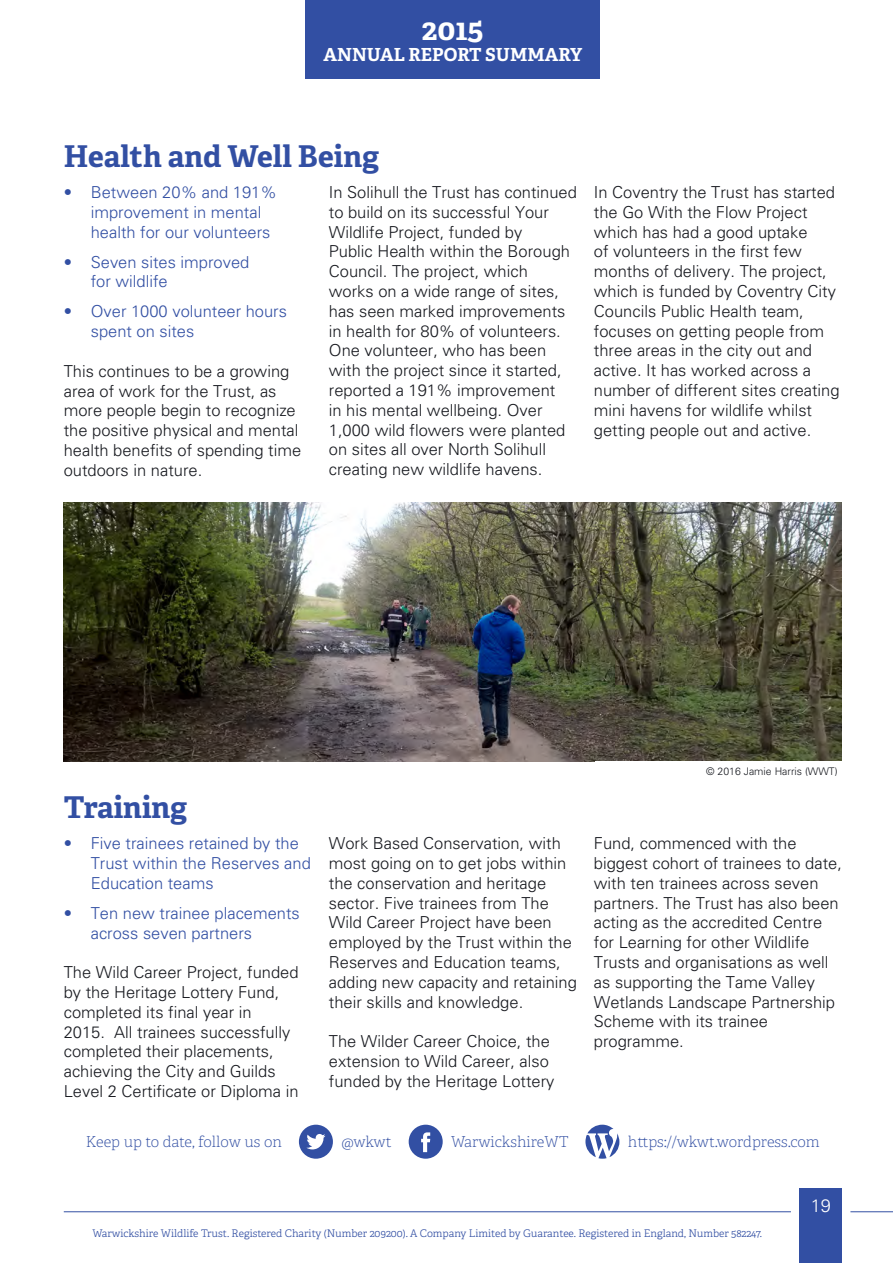
<style>
.page{position:relative;width:893px;height:1263px;background:#fff}
.page>*{position:absolute;margin:0;border:0;box-sizing:border-box;transform-origin:0 0}
.t1{font:700 30px "Adelle";color:#324fa3}
.t2{font:700 30px "Adelle";color:#fff}
.t3{font:700 18px "Adelle";color:#fff}
.t4{font:300 18px "Univers";color:#fff}
.t5{font:300 16.5px/19.8px "Univers";color:#17191f}
.t6{font:300 16.5px/19.8px "Univers";color:#324fa3}
.t7{font:100 15px "Adelle";color:#324fa3}
.t8{font:300 10.5px "Adelle";color:#324fa3}
.t9{font:300 10.5px "Univers";color:#17191f}
</style>
<div class="page">
<hr style="left:64px;top:1211px;width:727px;height:1px;background:#324fa3">
<hr style="left:850px;top:1211px;width:43px;height:1px;background:#324fa3">
<div style="left:799px;top:1188px;width:43px;height:75px;background:#324fa3"></div>
<div style="left:306px;top:0;width:294px;height:78px;background:#324fa3"></div>
<img style="left:64px;top:502px;width:778px;height:260px">
<svg style="left:299px;top:1125px;width:34px;height:34px"></svg>
<svg style="left:409px;top:1125px;width:34px;height:34px"></svg>
<svg style="left:585px;top:1125px;width:34px;height:34px"></svg>
<h1 class="t2" style="left:422px;top:7px;width:64px">2015</h1>
<p class="t3" style="left:324px;top:42px;width:260px">ANNUAL REPORT SUMMARY</p>
<p class="t1" style="left:64px;top:135px;width:317px">Health and Well Being</p>
<p class="t5" style="left:329px;top:182px;width:250px">In Solihull the Trust has continued to build on its successful Your<br>Wildlife Project, funded by<br>Public Health within the Borough<br>Council. The project, which works on a wide range of sites, has seen marked improvements in health for 80% of volunteers.</p>
<p class="t5" style="left:329px;top:340px;width:238px">One volunteer, who has been with the project since it started, reported a 191% improvement in his mental wellbeing. Over<br>1,000 wild flowers were planted on sites all over North Solihull creating new wildlife havens.</p>
<p class="t6" style="left:91px;top:182px;width:188px;text-indent:-27px">• Between 20% and 191% improvement in mental health for our volunteers</p>
<p class="t6" style="left:91px;top:251px;width:160px;text-indent:-27px">• Seven sites improved for wildlife</p>
<p class="t6" style="left:91px;top:301px;width:198px;text-indent:-27px">• Over 1000 volunteer hours spent on sites</p>
<p class="t5" style="left:64px;top:361px;width:239px">This continues to be a growing area of work for the Trust, as more people begin to recognize the positive physical and mental health benefits of spending time outdoors in nature.</p>
<p class="t5" style="left:594px;top:182px;width:247px">In Coventry the Trust has started the Go With the Flow Project which has had a good uptake<br>of volunteers in the first few months of delivery. The project, which is funded by Coventry City<br>Councils Public Health team, focuses on getting people from three areas in the city out and active. It has worked across a number of different sites creating mini havens for wildlife whilst getting people out and active.</p>
<p class="t1" style="left:64px;top:786px;width:125px">Training</p>
<p class="t6" style="left:91px;top:833px;width:222px;text-indent:-27px">• Five trainees retained by the<br>Trust within the Reserves and<br>Education teams</p>
<p class="t6" style="left:91px;top:902px;width:211px;text-indent:-27px">• Ten new trainee placements across seven partners</p>
<p class="t5" style="left:64px;top:962px;width:236px">The Wild Career Project, funded by the Heritage Lottery Fund, completed its final year in<br>2015. All trainees successfully completed their placements, achieving the City and Guilds<br>Level 2 Certificate or Diploma in</p>
<p class="t9" style="left:706px;top:765px;width:133px">© 2016 Jamie Harris (WWT)</p>
<p class="t5" style="left:329px;top:833px;width:250px">Work Based Conservation, with most going on to get jobs within the conservation and heritage sector. Five trainees from The<br>Wild Career Project have been employed by the Trust within the<br>Reserves and Education teams, adding new capacity and retaining their skills and knowledge.</p>
<p class="t5" style="left:329px;top:1031px;width:227px">The Wilder Career Choice, the extension to Wild Career, also funded by the Heritage Lottery</p>
<p class="t5" style="left:594px;top:833px;width:250px">Fund, commenced with the biggest cohort of trainees to date, with ten trainees across seven partners. The Trust has also been acting as the accredited Centre for Learning for other Wildlife<br>Trusts and organisations as well as supporting the Tame Valley<br>Wetlands Landscape Partnership<br>Scheme with its trainee programme.</p>
<p class="t7" style="left:86px;top:1132px;width:198px">Keep up to date, follow us on</p>
<p class="t7" style="left:341px;top:1132px;width:52px">@wkwt</p>
<p class="t7" style="left:451px;top:1132px;width:119px">WarwickshireWT</p>
<p class="t7" style="left:628px;top:1132px;width:193px">https://wkwt.wordpress.com</p>
<p class="t8" style="left:93px;top:1226px;width:671px">Warwickshire Wildlife Trust. Registered Charity (Number 209200). A Company Limited by Guarantee. Registered in England, Number 582247.</p>
<p class="t4" style="left:811px;top:1195px;width:22px">19</p>
</div>
